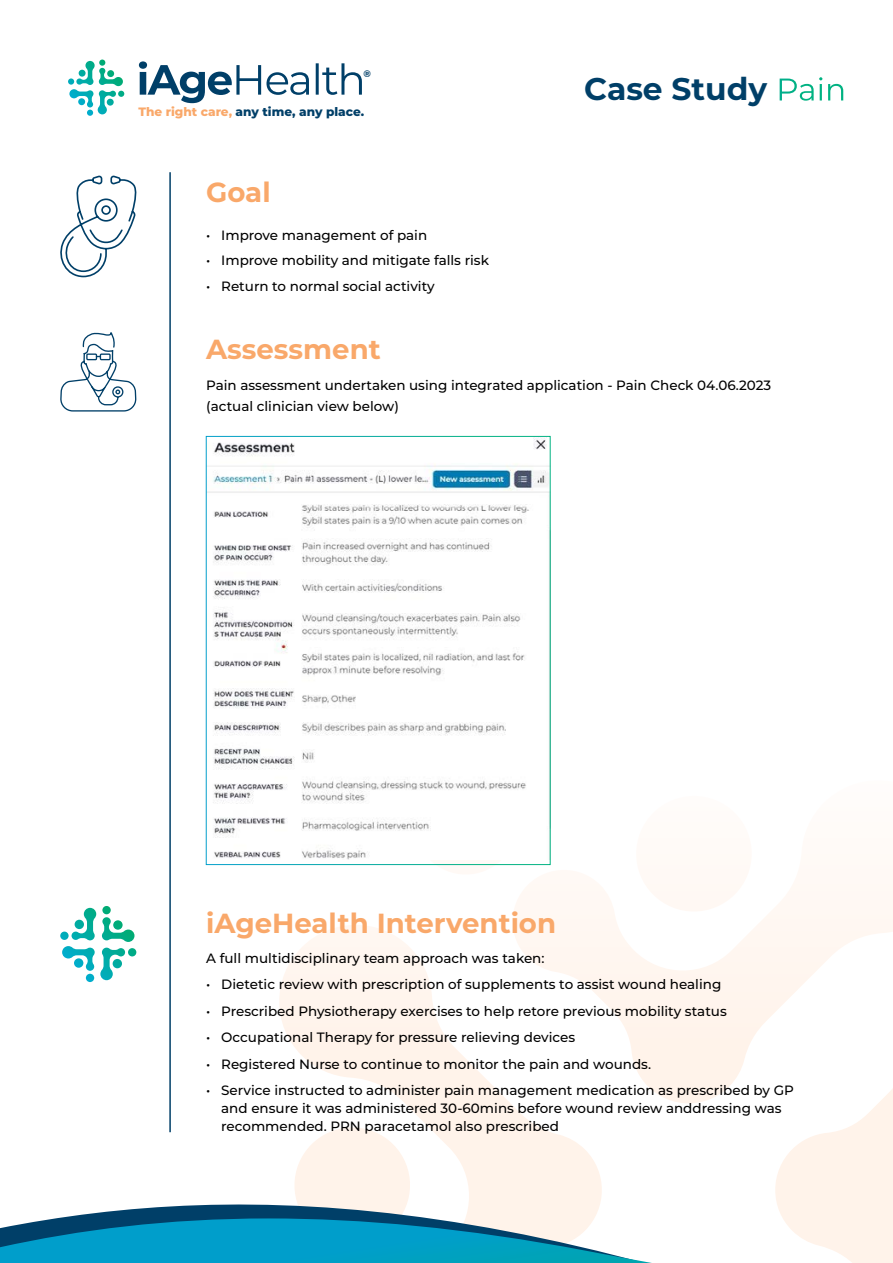
<style>
.page{position:relative;width:893px;height:1263px;background:#fff}
.page>*{position:absolute;margin:0;border:0;box-sizing:border-box;transform-origin:0 0}
.t1{font:700 31.35px "Montserrat";color:#003f68}
.t2{font:700 27.6px "Montserrat";color:#f9a86a}
.t3{font:500 13.5px/18px "Montserrat";color:#000}
.t4{font:800 12.15px "Montserrat";color:#003f68}
.t5{font:700 9.45px "Montserrat";color:#003f68}
.s1{color:#f9a86a}
.s2{font-weight:400;color:#fff}
</style>
<div class="page">
<svg style="left:68px;top:60px;width:56px;height:56px"></svg>
<svg style="left:139px;top:61px;width:223px;height:42px"></svg>
<svg style="left:279px;top:925px;width:251px;height:197px;fill:#fff6f0"></svg>
<svg style="left:790px;top:1109px;width:103px;height:43px"></svg>
<svg style="left:507px;top:865px;width:386px;height:244px"></svg>
<svg style="left:409px;top:865px;width:113px;height:14px"></svg>
<svg style="left:775px;top:1152px;width:118px;height:111px;fill:#fff3ea"></svg>
<svg style="left:0;top:1122px;width:652px;height:141px"></svg>
<hr style="left:169px;top:172px;width:2px;height:960px;background:#003f68">
<svg style="left:60px;top:906px;width:76px;height:76px"></svg>
<svg style="left:60px;top:176px;width:77px;height:102px"></svg>
<svg style="left:60px;top:332px;width:77px;height:80px"></svg>
<img style="left:208px;top:438px;width:341px;height:421px">
<div style="left:206px;top:436px;width:345px;height:429px;border:1px solid #fff"></div>
<p class="t5" style="left:363px;top:67px;width:9px">®</p>
<p class="t4" style="left:138px;top:103px;width:227px"><span class="s1">The right care,</span> any time, any place.</p>
<h2 class="t2" style="left:206px;top:173px;width:66px">Goal</h2>
<p class="t3" style="left:206px;top:225px;width:222px">• Improve management of pain</p>
<p class="t3" style="left:206px;top:251px;width:284px">• Improve mobility and mitigate falls risk</p>
<p class="t3" style="left:206px;top:277px;width:230px">• Return to normal social activity</p>
<h1 class="t1" style="left:584px;top:67px;width:264px">Case Study <span class="s2">Pain</span></h1>
<h2 class="t2" style="left:206px;top:329px;width:176px">Assessment</h2>
<p class="t3" style="left:206px;top:374px;width:567px;line-height:21.5px">Pain assessment undertaken using integrated application - Pain Check 04.06.2023 (actual clinician view below)</p>
<h2 class="t2" style="left:206px;top:903px;width:351px">iAgeHealth Intervention</h2>
<p class="t3" style="left:206px;top:948px;width:340px">A full multidisciplinary team approach was taken:</p>
<p class="t3" style="left:206px;top:975px;width:517px">• Dietetic review with prescription of supplements to assist wound healing</p>
<p class="t3" style="left:206px;top:1001px;width:522px">• Prescribed Physiotherapy exercises to help retore previous mobility status</p>
<p class="t3" style="left:206px;top:1028px;width:370px">• Occupational Therapy for pressure relieving devices</p>
<p class="t3" style="left:206px;top:1054px;width:446px">• Registered Nurse to continue to monitor the pain and wounds.</p>
<p class="t3" style="left:221px;top:1081px;width:574px;text-indent:-15px">• Service instructed to administer pain management medication as prescribed by GP and ensure it was administered 30-60mins before wound review anddressing was recommended. PRN paracetamol also prescribed</p>
</div>
